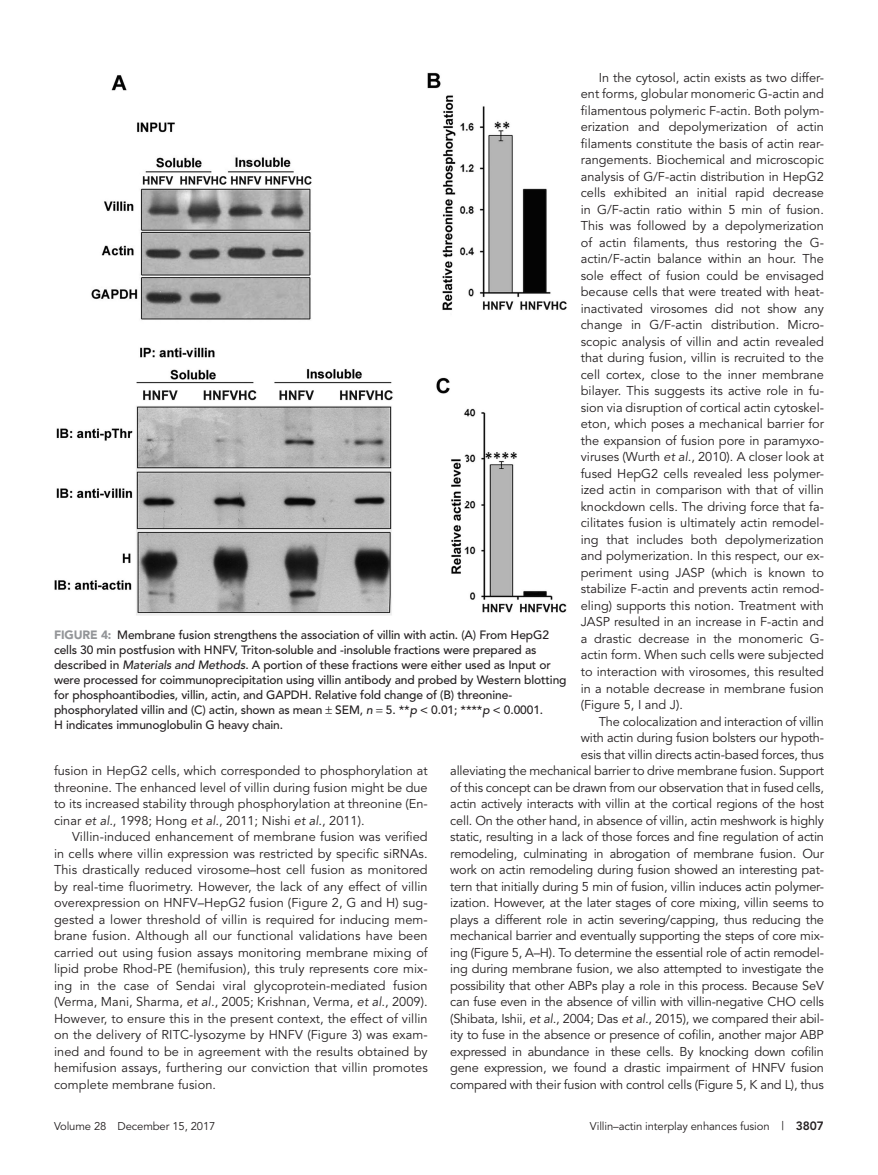
<style>
.page{position:relative;width:878px;height:1175px;background:#fff}
.page>*{position:absolute;margin:0;border:0;box-sizing:border-box;transform-origin:0 0}
.Para{font:12.75px/16.5px "Avenir";letter-spacing:-.015em;color:#231f20;text-align:justify}
.ParaFL{font:12.75px/16.5px "Avenir";color:#231f20;text-align:justify}
.FigCaption{font:500 12px/15px "Avenir";letter-spacing:-.01em;color:#231f20}
.t1{font:11.25px "Avenir";letter-spacing:-.01em;color:#231f20}
.s1{font-style:italic}
.s2{font-weight:900;color:#939598}
.s3{font-size:12px}
.s4{font-weight:800;font-size:12px}
</style>
<div class="page">
<img style="left:54px;top:72px;width:513px;height:543px">
<p class="Para" style="left:580px;top:69px;width:245px;text-indent:18px">In the cytosol, actin exists as two differ&shy;ent forms, globular monomeric G-actin and filamentous polymeric F-actin. Both polym&shy;erization and depolymerization of actin filaments constitute the basis of actin rear&shy;rangements. Biochemical and microscopic analysis of G/F-actin distribution in HepG2 cells exhibited an initial rapid decrease in G/F-actin ratio within 5 min of fusion.<br>This was followed by a depolymerization of actin filaments, thus restoring the G&shy;actin/F-actin balance within an hour. The sole effect of fusion could be envisaged because cells that were treated with heat&shy;inactivated virosomes did not show any change in G/F-actin distribution. Micro&shy;scopic analysis of villin and actin revealed that during fusion, villin is recruited to the cell cortex, close to the inner membrane bilayer. This suggests its active role in fu&shy;sion via disruption of cortical actin cytoskel&shy;eton, which poses a mechanical barrier for the expansion of fusion pore in paramyxo&shy;viruses (Wurth <span class="s1">et al.</span>, 2010). A closer look at fused HepG2 cells revealed less polymer&shy;ized actin in comparison with that of villin knockdown cells. The driving force that fa&shy;cilitates fusion is ultimately actin remodel&shy;ing that includes both depolymerization and polymerization. In this respect, our ex&shy;periment using JASP (which is known to stabilize F-actin and prevents actin remod&shy;eling) supports this notion. Treatment with JASP resulted in an increase in F-actin and a drastic decrease in the monomeric G&shy;actin form. When such cells were subjected to interaction with virosomes, this resulted in a notable decrease in membrane fusion (Figure 5, I and J).</p>
<p class="Para" style="left:450px;top:713px;width:375px;text-align:right">The colocalization and interaction of villin<br>with actin during fusion bolsters our hypoth-<br>esis that villin directs actin-based forces, thus<br>alleviating the mechanical barrier to drive membrane fusion. Support of this concept can be drawn from our observation that in fused cells, actin actively interacts with villin at the cortical regions of the host cell. On the other hand, in absence of villin, actin meshwork is highly static, resulting in a lack of those forces and fine regulation of actin remodeling, culminating in abrogation of membrane fusion. Our work on actin remodeling during fusion showed an interesting pat&shy;tern that initially during 5 min of fusion, villin induces actin polymer&shy;ization. However, at the later stages of core mixing, villin seems to plays a different role in actin severing/capping, thus reducing the mechanical barrier and eventually supporting the steps of core mix&shy;ing (Figure 5, A–H). To determine the essential role of actin remodel&shy;ing during membrane fusion, we also attempted to investigate the possibility that other ABPs play a role in this process. Because SeV can fuse even in the absence of villin with villin-negative CHO cells (Shibata, Ishii, <span class="s1">et al.</span>, 2004; Das <span class="s1">et al.</span>, 2015), we compared their abil&shy;ity to fuse in the absence or presence of cofilin, another major ABP expressed in abundance in these cells. By knocking down cofilin gene expression, we found a drastic impairment of HNFV fusion compared with their fusion with control cells (Figure 5, K and L), thus</p>
<p class="FigCaption" style="left:54px;top:628px;width:514px"><span class="s2">FIGURE 4:</span> Membrane fusion strengthens the association of villin with actin. (A) From HepG2 cells 30 min postfusion with HNFV, Triton-soluble and -insoluble fractions were prepared as described in <span class="s1">Materials and Methods</span>. A portion of these fractions were either used as Input or were processed for coimmunoprecipitation using villin antibody and probed by Western blotting for phosphoantibodies, villin, actin, and GAPDH. Relative fold change of (B) threonine&shy;phosphorylated villin and (C) actin, shown as mean SEM, <span class="s1">n</span> 5. **<span class="s1">p</span> &lt; 0.01; ****<span class="s1">p</span> &lt; 0.0001.<br>H indicates immunoglobulin G heavy chain.</p>
<p class="ParaFL" style="left:54px;top:762px;width:375px">fusion in HepG2 cells, which corresponded to phosphorylation at threonine. The enhanced level of villin during fusion might be due to its increased stability through phosphorylation at threonine (En&shy;cinar <span class="s1">et al.</span>, 1998; Hong <span class="s1">et al.</span>, 2011; Nishi <span class="s1">et al.</span>, 2011).</p>
<p class="Para" style="left:54px;top:828px;width:375px;text-indent:18px">Villin-induced enhancement of membrane fusion was verified in cells where villin expression was restricted by specific siRNAs.<br>This drastically reduced virosome–host cell fusion as monitored by real-time fluorimetry. However, the lack of any effect of villin overexpression on HNFV–HepG2 fusion (Figure 2, G and H) sug&shy;gested a lower threshold of villin is required for inducing mem&shy;brane fusion. Although all our functional validations have been carried out using fusion assays monitoring membrane mixing of lipid probe Rhod-PE (hemifusion), this truly represents core mix&shy;ing in the case of Sendai viral glycoprotein-mediated fusion (Verma, Mani, Sharma, <span class="s1">et al.</span>, 2005; Krishnan, Verma, <span class="s1">et al.</span>, 2009).<br>However, to ensure this in the present context, the effect of villin on the delivery of RITC-lysozyme by HNFV (Figure 3) was exam&shy;ined and found to be in agreement with the results obtained by hemifusion assays, furthering our conviction that villin promotes complete membrane fusion.</p>
<p class="t1" style="left:54px;top:1119px;width:163px">Volume 28 December 15, 2017</p>
<p class="t1" style="left:590px;top:1119px;width:235px">Villin–actin interplay enhances fusion <span class="s3">|</span> <span class="s4">3807</span></p>
</div>
